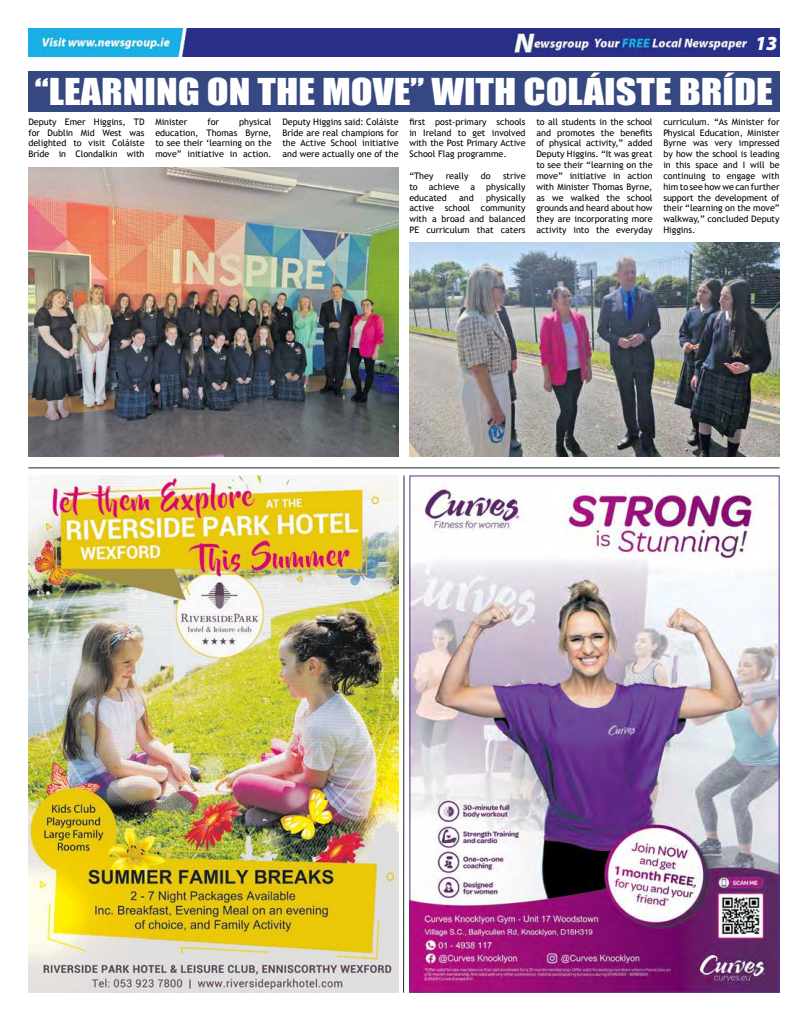
<style>
.page{position:relative;width:808px;height:1021px;background:#fff}
.page>*{position:absolute;margin:0;border:0;box-sizing:border-box;transform-origin:0 0}
.t1{font:34px "Impact";color:#fff;scale:1.18 1}
.t2{font:20px "Impact";color:#fff}
.t3{font:9px/10.8px "Trebuchet MS";color:#000;text-align:justify}
.s1{font-family:"Myriad Pro";font-weight:900;font-style:italic}
</style>
<div class="page">
<img style="left:28px;top:28px;width:752px;height:29px">
<hr style="left:28px;top:467px;width:752px;height:1px;background:#1d2d2c">
<img style="left:411px;top:487px;width:367px;height:503px">
<img style="left:28px;top:475px;width:371px;height:517px">
<svg style="left:403px;top:475px;width:2px;height:518px"></svg>
<div style="left:28px;top:71px;width:752px;height:40px;background:#354881"></div>
<img style="left:28px;top:167px;width:371px;height:289px">
<img style="left:409px;top:242px;width:371px;height:214px">
<h2 class="t2" style="left:753px;top:27px;width:26px">03<span class="s1">13</span></h2>
<h1 class="t1" style="left:35px;top:65px;width:627px">“LEARNING ON THE MOVE” WITH COLÁISTE BRÍDE</h1>
<p class="t3" style="left:28px;top:116px;width:118px">Deputy Emer Higgins, TD for Dublin Mid West was delighted to visit Coláiste Bríde in Clondalkin with</p>
<p class="t3" style="left:155px;top:116px;width:34px">Minister</p>
<p class="t3" style="left:207px;top:116px;width:13px">for</p>
<p class="t3" style="left:155px;top:116px;width:118px;text-indent:84px">physical education, Thomas Byrne, to see their ‘learning on the move” initiative in action.</p>
<p class="t3" style="left:282px;top:116px;width:118px">Deputy Higgins said: Coláiste Bríde are real champions for the Active School initiative and were actually one of the</p>
<p class="t3" style="left:409px;top:116px;width:118px">first post-primary schools in Ireland to get involved with the Post Primary Active School Flag programme.</p>
<p class="t3" style="left:409px;top:170px;width:26px">“They</p>
<p class="t3" style="left:446px;top:170px;width:24px">really</p>
<p class="t3" style="left:481px;top:170px;width:11px">do</p>
<p class="t3" style="left:536px;top:116px;width:118px">to all students in the school and promotes the benefits of physical activity,” added Deputy Higgins. “It was great to see their “learning on the move” initiative in action with Minister Thomas Byrne, as we walked the school grounds and heard about how they are incorporating more activity into the everyday</p>
<p class="t3" style="left:663px;top:116px;width:118px">curriculum. “As Minister for Physical Education, Minister Byrne was very impressed by how the school is leading in this space and I will be continuing to engage with him to see how we can further support the development of their “learning on the move” walkway,” concluded Deputy Higgins.</p>
<p class="t3" style="left:409px;top:170px;width:118px;text-indent:94px">strive to achieve a physically educated</p>
<p class="t3" style="left:409px;top:192px;width:118px;text-indent:77px">physically active school community with a broad and balanced PE curriculum that caters</p>
<p class="t3" style="left:459px;top:192px;width:16px">and</p>
</div>
